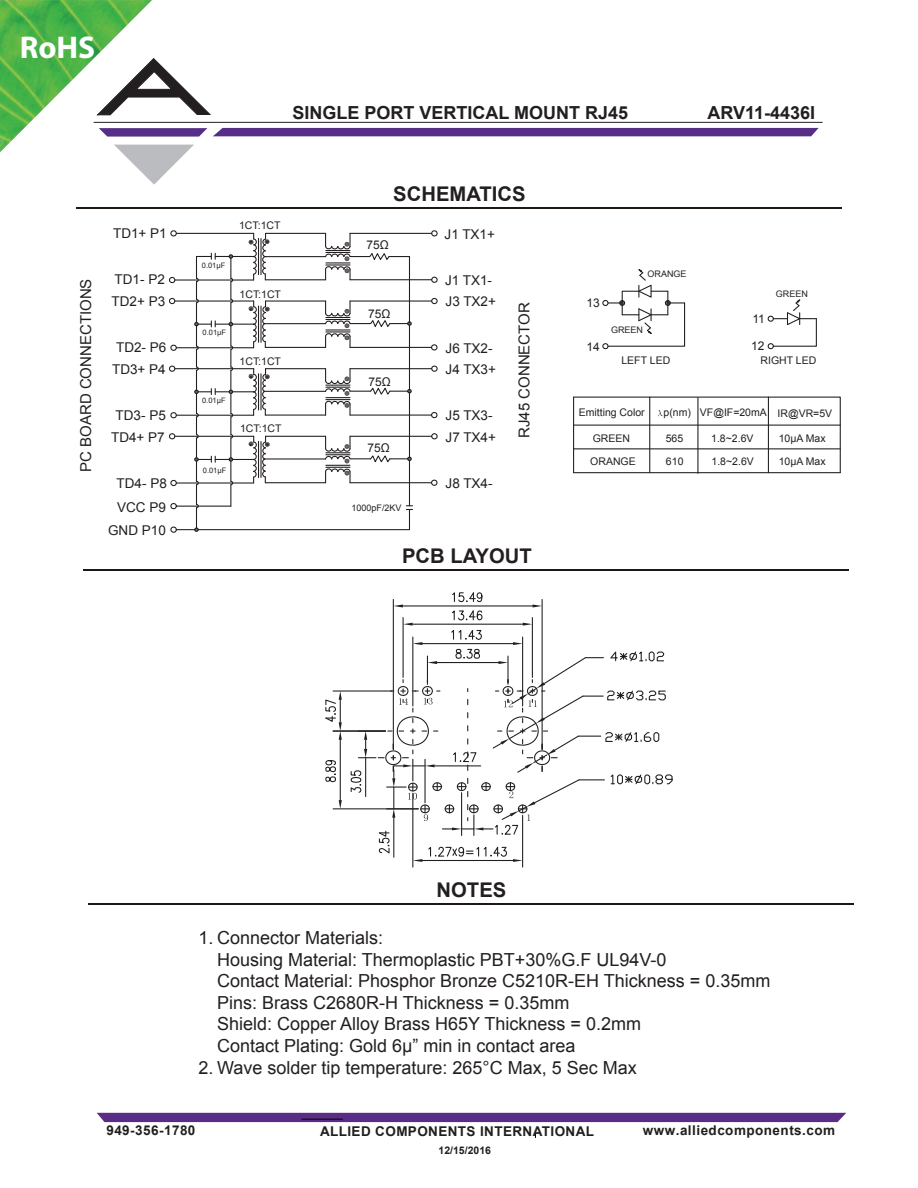
<style>
.page{position:relative;width:918px;height:1188px;background:#fff}
.page>*{position:absolute;margin:0;border:0;box-sizing:border-box;transform-origin:0 0}
.t1{font:700 31.5px "Myriad Pro";color:#fff}
.t2{font:700 20.25px "Arial";color:#231f20}
.t3{font:18px/21.6px "Arial";color:#231f20}
.t4{font:700 18px "Arial";color:#231f20}
.t5{font:15px "Arial";color:#231f20}
.t6{font:13.5px/21.5px "Arial";color:#231f20}
.t7{font:700 13.5px "Arial";letter-spacing:.03em;color:#211e1e}
.t8{font:12px "Arial";color:#231f20}
.t9{font:10.5px/23px "Arial";color:#231f20}
.t10{font:700 10.5px "Arial";color:#231f20}
.t11{font:9px "Arial";color:#231f20}
.t12{font:7.5px "Arial";color:#231f20}
</style>
<div class="page">
<hr style="left:94px;top:122px;width:729px;height:1px;background:#231f20">
<svg style="left:152px;top:58px;width:59px;height:57px"></svg>
<div style="left:213px;top:128px;width:606px;height:8px;background:#562d87"></div>
<svg style="left:152px;top:128px;width:55px;height:9px"></svg>
<svg style="left:121px;top:145px;width:73px;height:40px"></svg>
<div style="left:97px;top:1113px;width:749px;height:9px;background:#592c85"></div>
<img style="left:0;top:0;width:152px;height:152px">
<hr style="left:301px;top:1119px;width:42px;height:1px;background:#050504">
<hr style="left:76px;top:207px;width:766px;height:1px;background:#1d1814">
<hr style="left:84px;top:569px;width:765px;height:2px;background:#1d1814">
<hr style="left:88px;top:903px;width:766px;height:1px;background:#1d1814">
<hr style="left:522px;top:815px;width:1px;height:52px;background:#231f20">
<hr style="left:412px;top:793px;width:1px;height:74px;background:#231f20">
<hr style="left:333px;top:808px;width:85px;height:1px;background:#231f20">
<hr style="left:340px;top:740px;width:1px;height:60px;background:#231f20">
<svg style="left:339px;top:800px;width:3px;height:9px"></svg>
<svg style="left:325px;top:760px;width:11px;height:23px"></svg>
<hr style="left:333px;top:731px;width:52px;height:1px;background:#231f20">
<hr style="left:333px;top:690px;width:59px;height:2px;background:#231f20">
<svg style="left:325px;top:691px;width:17px;height:49px"></svg>
<svg style="left:350px;top:592px;width:323px;height:270px"></svg>
<hr style="left:350px;top:300px;width:82px;height:2px;background:#231f20">
<hr style="left:350px;top:233px;width:82px;height:1px;background:#231f20">
<hr style="left:265px;top:233px;width:61px;height:1px;background:#231f20">
<hr style="left:265px;top:300px;width:61px;height:2px;background:#231f20">
<svg style="left:430px;top:344px;width:8px;height:7px"></svg>
<svg style="left:431px;top:298px;width:7px;height:6px"></svg>
<svg style="left:431px;top:276px;width:7px;height:7px"></svg>
<svg style="left:431px;top:230px;width:7px;height:7px"></svg>
<hr style="left:350px;top:347px;width:82px;height:1px;background:#231f20">
<hr style="left:350px;top:279px;width:82px;height:1px;background:#231f20">
<hr style="left:265px;top:279px;width:61px;height:1px;background:#231f20">
<hr style="left:265px;top:323px;width:61px;height:1px;background:#231f20">
<hr style="left:265px;top:256px;width:61px;height:1px;background:#231f20">
<hr style="left:409px;top:257px;width:1px;height:65px;background:#231f20">
<hr style="left:409px;top:325px;width:1px;height:64px;background:#231f20">
<hr style="left:409px;top:393px;width:1px;height:64px;background:#231f20">
<hr style="left:409px;top:461px;width:1px;height:45px;background:#231f20">
<hr style="left:265px;top:347px;width:61px;height:1px;background:#231f20">
<hr style="left:350px;top:368px;width:82px;height:1px;background:#231f20">
<hr style="left:265px;top:368px;width:61px;height:1px;background:#231f20">
<svg style="left:430px;top:412px;width:8px;height:6px"></svg>
<svg style="left:431px;top:366px;width:7px;height:6px"></svg>
<hr style="left:350px;top:415px;width:82px;height:1px;background:#231f20">
<hr style="left:265px;top:391px;width:61px;height:1px;background:#231f20">
<hr style="left:265px;top:415px;width:61px;height:1px;background:#231f20">
<hr style="left:350px;top:436px;width:82px;height:1px;background:#231f20">
<hr style="left:265px;top:436px;width:61px;height:1px;background:#231f20">
<svg style="left:430px;top:479px;width:8px;height:7px"></svg>
<svg style="left:431px;top:433px;width:7px;height:6px"></svg>
<hr style="left:350px;top:482px;width:82px;height:1px;background:#231f20">
<hr style="left:265px;top:458px;width:61px;height:2px;background:#231f20">
<hr style="left:265px;top:482px;width:61px;height:1px;background:#231f20">
<hr style="left:198px;top:529px;width:211px;height:1px;background:#231f20">
<svg style="left:406px;top:505px;width:7px;height:25px"></svg>
<svg style="left:169px;top:230px;width:101px;height:303px"></svg>
<svg style="left:324px;top:233px;width:85px;height:47px"></svg>
<svg style="left:324px;top:301px;width:89px;height:46px"></svg>
<svg style="left:324px;top:369px;width:89px;height:46px"></svg>
<svg style="left:324px;top:436px;width:89px;height:47px"></svg>
<hr style="left:176px;top:347px;width:78px;height:1px;background:#231f20">
<svg style="left:602px;top:269px;width:84px;height:80px"></svg>
<svg style="left:767px;top:299px;width:50px;height:50px"></svg>
<svg style="left:573px;top:396px;width:268px;height:78px"></svg>
<hr style="left:574px;top:472px;width:266px;height:1px;background:#231f20">
<h1 class="t1" style="left:20px;top:27px;width:77px">RoHS</h1>
<p class="t5" style="left:76px;top:472px;width:195px;rotate:-90deg">PC BOARD CONNECTIONS</p>
<p class="t6" style="left:113px;top:223px;width:55px">TD1+ P1</p>
<p class="t6" style="left:112px;top:269px;width:55px">TD1- P2<br>TD2+ P3</p>
<p class="t6" style="left:112px;top:337px;width:56px">TD2- P6<br>TD3+ P4</p>
<p class="t6" style="left:111px;top:405px;width:56px;line-height:22px;text-align:center">TD3- P5<br>TD4+ P7</p>
<p class="t6" style="left:117px;top:471px;width:52px;line-height:24.2px">TD4- P8<br>VCC P9</p>
<p class="t6" style="left:108px;top:520px;width:59px">GND P10</p>
<p class="t4" style="left:292px;top:100px;width:337px">SINGLE PORT VERTICAL MOUNT RJ45</p>
<p class="t4" style="left:708px;top:100px;width:109px">ARV11-4436I</p>
<p class="t12" style="left:202px;top:260px;width:25px">0.01µF</p>
<p class="t12" style="left:203px;top:328px;width:25px">0.01µF</p>
<p class="t12" style="left:202px;top:396px;width:25px">0.01µF</p>
<p class="t12" style="left:203px;top:465px;width:25px">0.01µF</p>
<p class="t9" style="left:239px;top:214px;width:43px">1CT:1CT</p>
<p class="t9" style="left:240px;top:283px;width:43px">1CT:1CT</p>
<p class="t9" style="left:240px;top:350px;width:43px">1CT:1CT</p>
<p class="t9" style="left:240px;top:417px;width:43px">1CT:1CT</p>
<p class="t2" style="left:393px;top:180px;width:134px">SCHEMATICS</p>
<p class="t8" style="left:367px;top:237px;width:24px">75Ω</p>
<p class="t8" style="left:368px;top:306px;width:24px">75Ω</p>
<p class="t8" style="left:368px;top:374px;width:24px">75Ω</p>
<p class="t8" style="left:368px;top:440px;width:24px">75Ω</p>
<p class="t11" style="left:352px;top:502px;width:52px">1000pF/2KV</p>
<p class="t6" style="left:445px;top:224px;width:52px">J1 TX1+</p>
<p class="t6" style="left:445px;top:270px;width:52px">J1 TX1-<br>J3 TX2+</p>
<p class="t6" style="left:446px;top:338px;width:52px;line-height:21px">J6 TX2-<br>J4 TX3+</p>
<p class="t6" style="left:446px;top:405px;width:52px">J5 TX3-<br>J7 TX4+</p>
<p class="t6" style="left:446px;top:473px;width:49px">J8 TX4-</p>
<p class="t5" style="left:515px;top:438px;width:137px;rotate:-90deg">RJ45 CONNECTOR</p>
<p class="t2" style="left:402px;top:543px;width:131px">PCB LAYOUT</p>
<p class="t8" style="left:587px;top:295px;width:15px">13</p>
<p class="t11" style="left:648px;top:268px;width:41px">ORANGE</p>
<p class="t11" style="left:611px;top:324px;width:34px">GREEN</p>
<p class="t8" style="left:753px;top:311px;width:14px">11</p>
<p class="t8" style="left:586px;top:339px;width:15px">14</p>
<p class="t8" style="left:751px;top:338px;width:15px">12</p>
<p class="t11" style="left:776px;top:287px;width:34px">GREEN</p>
<p class="t9" style="left:621px;top:349px;width:50px">LEFT LED</p>
<p class="t9" style="left:761px;top:349px;width:57px">RIGHT LED</p>
<p class="t9" style="left:579px;top:401px;width:67px">Emitting Color</p>
<p class="t9" style="left:664px;top:401px;width:170px">p(nm) VF@IF=20mA IR@VR=5V</p>
<p class="t9" style="left:590px;top:427px;width:47px">GREEN<br>ORANGE</p>
<p class="t9" style="left:666px;top:427px;width:19px">565<br>610</p>
<p class="t9" style="left:711px;top:427px;width:44px">1.8~2.6V<br>1.8~2.6V</p>
<p class="t9" style="left:779px;top:427px;width:49px">10µA Max<br>10µA Max</p>
<p class="t3" style="left:199px;top:927px;width:186px">1. Connector Materials:</p>
<p class="t2" style="left:437px;top:876px;width:71px">NOTES</p>
<p class="t3" style="left:217px;top:949px;width:555px">Housing Material: Thermoplastic PBT+30%G.F UL94V-0<br>Contact Material: Phosphor Bronze C5210R-EH Thickness = 0.35mm Pins: Brass C2680R-H Thickness = 0.35mm<br>Shield: Copper Alloy Brass H65Y Thickness = 0.2mm<br>Contact Plating: Gold 6µ” min in contact area</p>
<p class="t3" style="left:199px;top:1057px;width:440px">2. Wave solder tip temperature: 265°C Max, 5 Sec Max</p>
<p class="t7" style="left:106px;top:1122px;width:91px">949-356-1780</p>
<p class="t7" style="left:320px;top:1122px;width:276px">ALLIED COMPONENTS INTERNATIONAL</p>
<p class="t7" style="left:643px;top:1121px;width:194px">www.alliedcomponents.com</p>
<p class="t10" style="left:438px;top:1143px;width:54px">12/15/2016</p>
</div>
